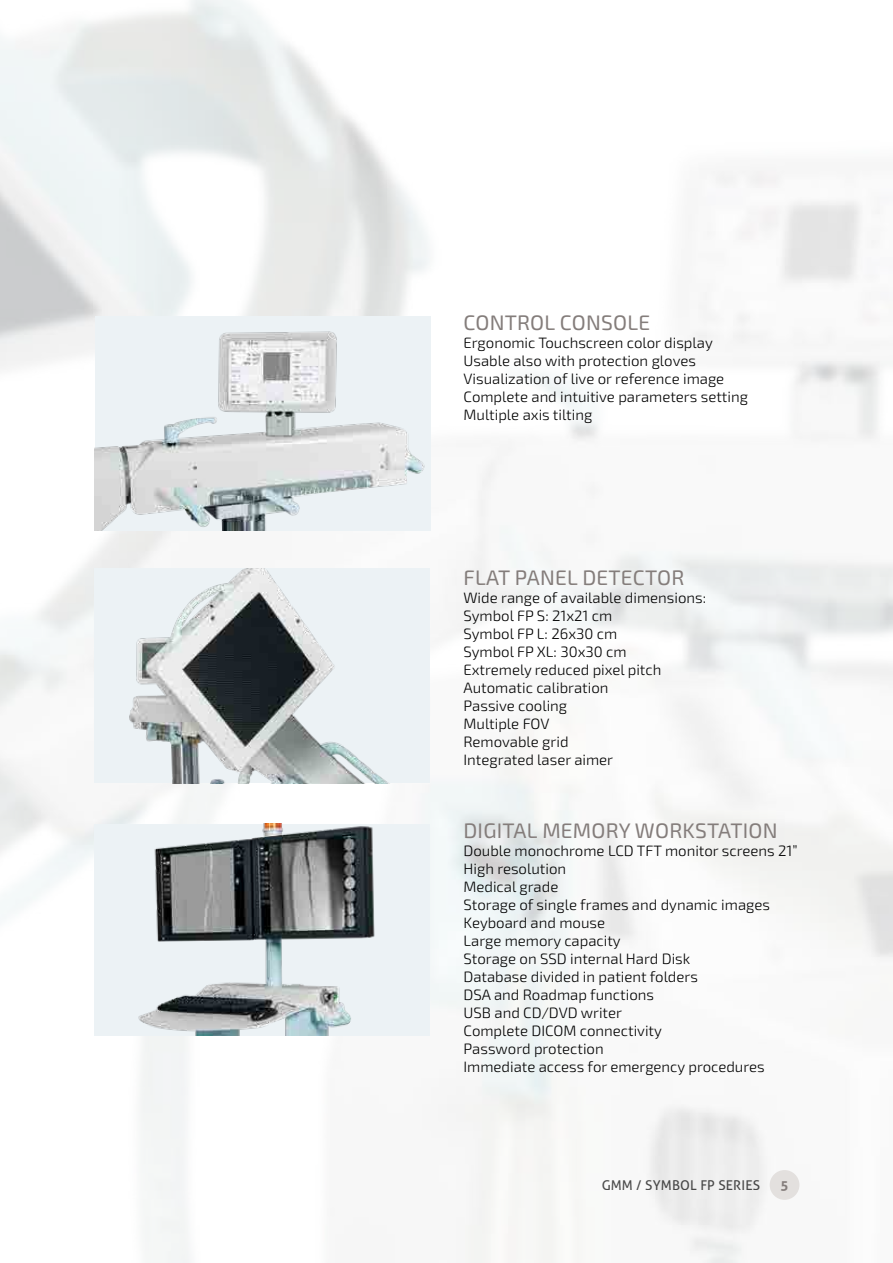
<style>
.page{position:relative;width:893px;height:1263px;background:#fff}
.page>*{position:absolute;margin:0;border:0;box-sizing:border-box;transform-origin:0 0}
.t1{font:21px "Exo 2";letter-spacing:.01em;color:#847d7b}
.t2{font:300 15px/18px "Exo 2";color:#000}
.t3{font:13.5px "Aller";letter-spacing:.01em;color:#000}
.t4{font:700 13.5px "Aller";color:#847d7b}
</style>
<div class="page">
<img style="left:0;top:0;width:893px;height:1263px">
<div style="left:94px;top:568px;width:335px;height:215px;background:#ecf2f5"></div>
<img style="left:129px;top:568px;width:259px;height:215px">
<div style="left:94px;top:824px;width:335px;height:212px;background:#ecf2f5"></div>
<img style="left:138px;top:824px;width:237px;height:212px">
<img style="left:95px;top:316px;width:336px;height:214px">
<div style="left:770px;top:1170px;width:29px;height:30px;background:#e3e0de;border-radius:50%"></div>
<h1 class="t1" style="left:463px;top:311px;width:188px">CONTROL CONSOLE</h1>
<p class="t2" style="left:463px;top:334px;width:286px">Ergonomic Touchscreen color display Usable also with protection gloves Visualization of live or reference image Complete and intuitive parameters setting Multiple axis tilting</p>
<h1 class="t1" style="left:463px;top:565px;width:222px">FLAT PANEL DETECTOR</h1>
<p class="t2" style="left:463px;top:589px;width:244px">Wide range of available dimensions:<br>Symbol FP S: 21x21 cm<br>Symbol FP L: 26x30 cm<br>Symbol FP XL: 30x30 cm<br>Extremely reduced pixel pitch<br>Automatic calibration<br>Passive cooling<br>Multiple FOV<br>Removable grid<br>Integrated laser aimer</p>
<h1 class="t1" style="left:463px;top:819px;width:315px">DIGITAL MEMORY WORKSTATION</h1>
<p class="t2" style="left:463px;top:842px;width:336px">Double monochrome LCD TFT monitor screens 21”<br>High resolution<br>Medical grade<br>Storage of single frames and dynamic images<br>Keyboard and mouse<br>Large memory capacity<br>Storage on SSD internal Hard Disk<br>Database divided in patient folders<br>DSA and Roadmap functions<br>USB and CD/DVD writer<br>Complete DICOM connectivity<br>Password protection<br>Immediate access for emergency procedures</p>
<p class="t3" style="left:601px;top:1176px;width:160px">GMM / SYMBOL FP SERIES</p>
<p class="t4" style="left:780px;top:1177px;width:10px">5</p>
</div>
